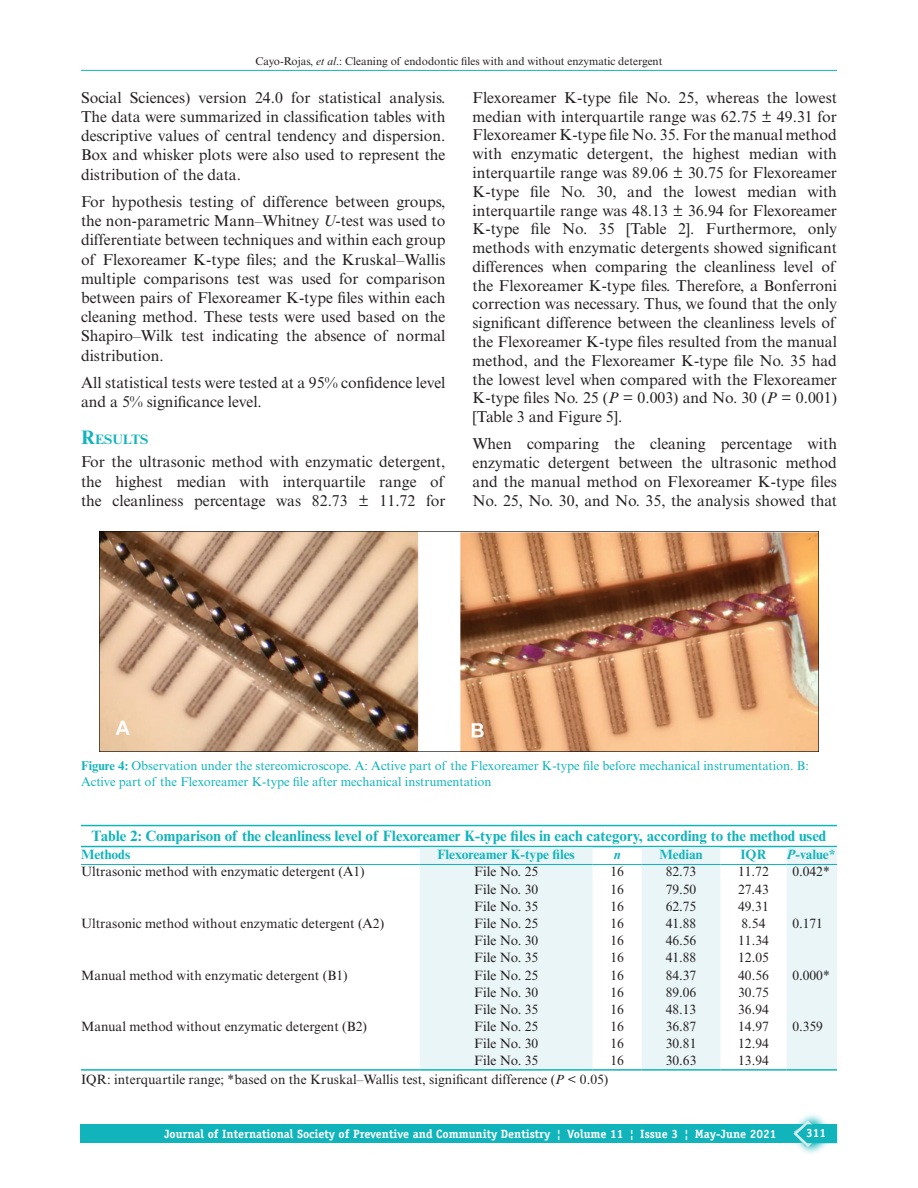
<style>
.page{position:relative;width:918px;height:1188px;background:#fff}
.page>*{position:absolute;margin:0;border:0;box-sizing:border-box;transform-origin:0 0}
.t1{font:15.75px/18.8px "Times New Roman MT Std";color:#231f20;text-align:justify}
.t2{font:700 15px "Times New Roman MT Std";color:#11b4bb}
.t3{font:700 13.65px "Times New Roman MT Std";color:#11b4bb}
.t4{font:13.5px "Times New Roman MT Std";color:#231f20}
.t5{font:700 13.5px "Times New Roman MT Std";color:#11b4bb}
.t6{font:italic 700 13.5px "Times New Roman MT Std";color:#11b4bb}
.t7{font:12.75px/15.8px "Times New Roman MT Std";color:#11b4bb}
.t8{font:700 12px "Officina Serif Std";color:#fff}
.t9{font:11.25px "Times New Roman MT Std";color:#231f20}
.s1{font-style:italic}
.s2{font-size:19.5px}
.s3{font-weight:700}
</style>
<div class="page">
<div style="left:81px;top:1124px;width:756px;height:19px;background:#11b4bb"></div>
<svg style="left:799px;top:1114px;width:25px;height:40px"></svg>
<svg style="left:793px;top:1120px;width:44px;height:27px"></svg>
<hr style="left:81px;top:70px;width:756px;height:1px;background:#11b4bb">
<img style="left:99px;top:531px;width:720px;height:221px">
<hr style="left:81px;top:825px;width:756px;height:1px;background:#11b4bb">
<hr style="left:81px;top:846px;width:756px;height:1px;background:#11b4bb">
<svg style="left:420px;top:847px;width:417px;height:222px;fill:#eaf5f7"></svg>
<hr style="left:81px;top:864px;width:339px;height:1px;background:#11b4bb">
<hr style="left:420px;top:864px;width:173px;height:1px;background:#11b4bb">
<hr style="left:593px;top:864px;width:49px;height:1px;background:#11b4bb">
<hr style="left:642px;top:864px;width:78px;height:1px;background:#11b4bb">
<hr style="left:720px;top:864px;width:67px;height:1px;background:#11b4bb">
<hr style="left:787px;top:864px;width:50px;height:1px;background:#11b4bb">
<hr style="left:81px;top:1069px;width:339px;height:2px;background:#11b4bb">
<hr style="left:420px;top:1069px;width:173px;height:2px;background:#11b4bb">
<hr style="left:593px;top:1069px;width:49px;height:2px;background:#11b4bb">
<hr style="left:642px;top:1069px;width:78px;height:2px;background:#11b4bb">
<hr style="left:720px;top:1069px;width:67px;height:2px;background:#11b4bb">
<hr style="left:787px;top:1069px;width:50px;height:2px;background:#11b4bb">
<p class="t9" style="left:255px;top:54px;width:409px">Cayo-Rojas, <span class="s1">et al</span>.: Cleaning of endodontic files with and without enzymatic detergent</p>
<p class="t1" style="left:81px;top:88px;width:366px;line-height:19.2px">Social Sciences) version 24.0 for statistical analysis.<br>The data were summarized in classification tables with descriptive values of central tendency and dispersion.<br>Box and whisker plots were also used to represent the distribution of the data.</p>
<p class="t1" style="left:81px;top:192px;width:366px;line-height:19.2px">For hypothesis testing of difference between groups, the non-parametric Mann–Whitney <span class="s1">U</span>-test was used to differentiate between techniques and within each group of Flexoreamer K-type files; and the Kruskal–Wallis multiple comparisons test was used for comparison between pairs of Flexoreamer K-type files within each cleaning method. These tests were used based on the Shapiro–Wilk test indicating the absence of normal distribution.</p>
<p class="t1" style="left:81px;top:373px;width:366px;line-height:19.2px">All statistical tests were tested at a 95% confidence level and a 5% significance level.</p>
<p class="t3" style="left:81px;top:431px;width:69px"><span class="s2">R</span>ESULTS</p>
<p class="t1" style="left:81px;top:452px;width:366px;line-height:19.2px">For the ultrasonic method with enzymatic detergent, the highest median with interquartile range of the cleanliness percentage was 82.73 ± 11.72 for</p>
<p class="t1" style="left:472px;top:88px;width:366px">Flexoreamer K-type file No. 25, whereas the lowest median with interquartile range was 62.75 ± 49.31 for Flexoreamer K-type file No. 35. For the manual method with enzymatic detergent, the highest median with interquartile range was 89.06 ± 30.75 for Flexoreamer K-type file No. 30, and the lowest median with interquartile range was 48.13 ± 36.94 for Flexoreamer K-type file No. 35 [Table 2]. Furthermore, only methods with enzymatic detergents showed significant differences when comparing the cleanliness level of the Flexoreamer K-type files. Therefore, a Bonferroni correction was necessary. Thus, we found that the only significant difference between the cleanliness levels of the Flexoreamer K-type files resulted from the manual method, and the Flexoreamer K-type file No. 35 had the lowest level when compared with the Flexoreamer K-type files No. 25 (<span class="s1">P</span> = 0.003) and No. 30 (<span class="s1">P</span> = 0.001) [Table 3 and Figure 5].</p>
<p class="t1" style="left:472px;top:435px;width:366px">When comparing the cleaning percentage with enzymatic detergent between the ultrasonic method and the manual method on Flexoreamer K-type files No. 25, No. 30, and No. 35, the analysis showed that</p>
<p class="t7" style="left:81px;top:758px;width:729px"><span class="s3">Figure 4:</span> Observation under the stereomicroscope. A: Active part of the Flexoreamer K-type file before mechanical instrumentation. B:<br>Active part of the Flexoreamer K-type file after mechanical instrumentation</p>
<p class="t2" style="left:92px;top:827px;width:736px">Table 2: Comparison of the cleanliness level of Flexoreamer K-type files in each category, according to the method used</p>
<p class="t5" style="left:81px;top:846px;width:51px">Methods</p>
<p class="t5" style="left:437px;top:846px;width:139px">Flexoreamer K-type files</p>
<p class="t6" style="left:614px;top:847px;width:8px">n</p>
<p class="t5" style="left:659px;top:846px;width:45px">Median</p>
<p class="t5" style="left:740px;top:846px;width:28px">IQR</p>
<p class="t5" style="left:787px;top:846px;width:50px"><span class="s1">P</span>-value*</p>
<p class="t4" style="left:81px;top:864px;width:285px">Ultrasonic method with enzymatic detergent (A1)</p>
<p class="t4" style="left:474px;top:864px;width:66px">File No. 25</p>
<p class="t4" style="left:610px;top:864px;width:15px">16</p>
<p class="t4" style="left:666px;top:864px;width:32px">82.73</p>
<p class="t4" style="left:738px;top:864px;width:32px">11.72</p>
<p class="t4" style="left:792px;top:864px;width:39px">0.042*</p>
<p class="t4" style="left:474px;top:881px;width:66px">File No. 30</p>
<p class="t4" style="left:610px;top:881px;width:15px">16</p>
<p class="t4" style="left:666px;top:881px;width:32px">79.50</p>
<p class="t4" style="left:738px;top:881px;width:32px">27.43</p>
<p class="t4" style="left:474px;top:898px;width:66px">File No. 35</p>
<p class="t4" style="left:610px;top:898px;width:15px">16</p>
<p class="t4" style="left:666px;top:898px;width:32px">62.75</p>
<p class="t4" style="left:738px;top:898px;width:32px">49.31</p>
<p class="t4" style="left:81px;top:916px;width:305px">Ultrasonic method without enzymatic detergent (A2)</p>
<p class="t4" style="left:474px;top:916px;width:66px">File No. 25</p>
<p class="t4" style="left:610px;top:916px;width:15px">16</p>
<p class="t4" style="left:666px;top:916px;width:32px">41.88</p>
<p class="t4" style="left:742px;top:916px;width:25px">8.54</p>
<p class="t4" style="left:792px;top:916px;width:32px">0.171</p>
<p class="t4" style="left:474px;top:933px;width:66px">File No. 30</p>
<p class="t4" style="left:610px;top:933px;width:15px">16</p>
<p class="t4" style="left:666px;top:933px;width:32px">46.56</p>
<p class="t4" style="left:738px;top:933px;width:32px">11.34</p>
<p class="t4" style="left:474px;top:950px;width:66px">File No. 35</p>
<p class="t4" style="left:610px;top:950px;width:15px">16</p>
<p class="t4" style="left:666px;top:950px;width:32px">41.88</p>
<p class="t4" style="left:738px;top:950px;width:32px">12.05</p>
<p class="t4" style="left:81px;top:967px;width:268px">Manual method with enzymatic detergent (B1)</p>
<p class="t4" style="left:474px;top:967px;width:66px">File No. 25</p>
<p class="t4" style="left:610px;top:967px;width:15px">16</p>
<p class="t4" style="left:666px;top:967px;width:32px">84.37</p>
<p class="t4" style="left:738px;top:967px;width:32px">40.56</p>
<p class="t4" style="left:792px;top:967px;width:39px">0.000*</p>
<p class="t4" style="left:474px;top:984px;width:66px">File No. 30</p>
<p class="t4" style="left:610px;top:984px;width:15px">16</p>
<p class="t4" style="left:666px;top:984px;width:32px">89.06</p>
<p class="t4" style="left:738px;top:984px;width:32px">30.75</p>
<p class="t4" style="left:474px;top:1002px;width:66px">File No. 35</p>
<p class="t4" style="left:610px;top:1002px;width:15px">16</p>
<p class="t4" style="left:666px;top:1002px;width:32px">48.13</p>
<p class="t4" style="left:738px;top:1002px;width:32px">36.94</p>
<p class="t4" style="left:81px;top:1019px;width:287px">Manual method without enzymatic detergent (B2)</p>
<p class="t4" style="left:474px;top:1019px;width:66px">File No. 25</p>
<p class="t4" style="left:610px;top:1019px;width:15px">16</p>
<p class="t4" style="left:666px;top:1019px;width:32px">36.87</p>
<p class="t4" style="left:738px;top:1019px;width:32px">14.97</p>
<p class="t4" style="left:792px;top:1019px;width:32px">0.359</p>
<p class="t4" style="left:474px;top:1036px;width:66px">File No. 30</p>
<p class="t4" style="left:610px;top:1036px;width:15px">16</p>
<p class="t4" style="left:666px;top:1036px;width:32px">30.81</p>
<p class="t4" style="left:738px;top:1036px;width:32px">12.94</p>
<p class="t4" style="left:474px;top:1053px;width:66px">File No. 35</p>
<p class="t4" style="left:610px;top:1053px;width:15px">16</p>
<p class="t4" style="left:666px;top:1053px;width:32px">30.63</p>
<p class="t4" style="left:738px;top:1053px;width:32px">13.94</p>
<p class="t4" style="left:81px;top:1072px;width:529px">IQR: interquartile range; *based on the Kruskal–Wallis test, significant difference (<span class="s1">P</span> &lt; 0.05)</p>
<p class="t8" style="left:164px;top:1126px;width:614px">Journal of International Society of Preventive and Community Dentistry ¦ Volume 11 ¦ Issue 3 ¦ May-June 2021</p>
<p class="t8" style="left:806px;top:1126px;width:22px">311</p>
</div>
